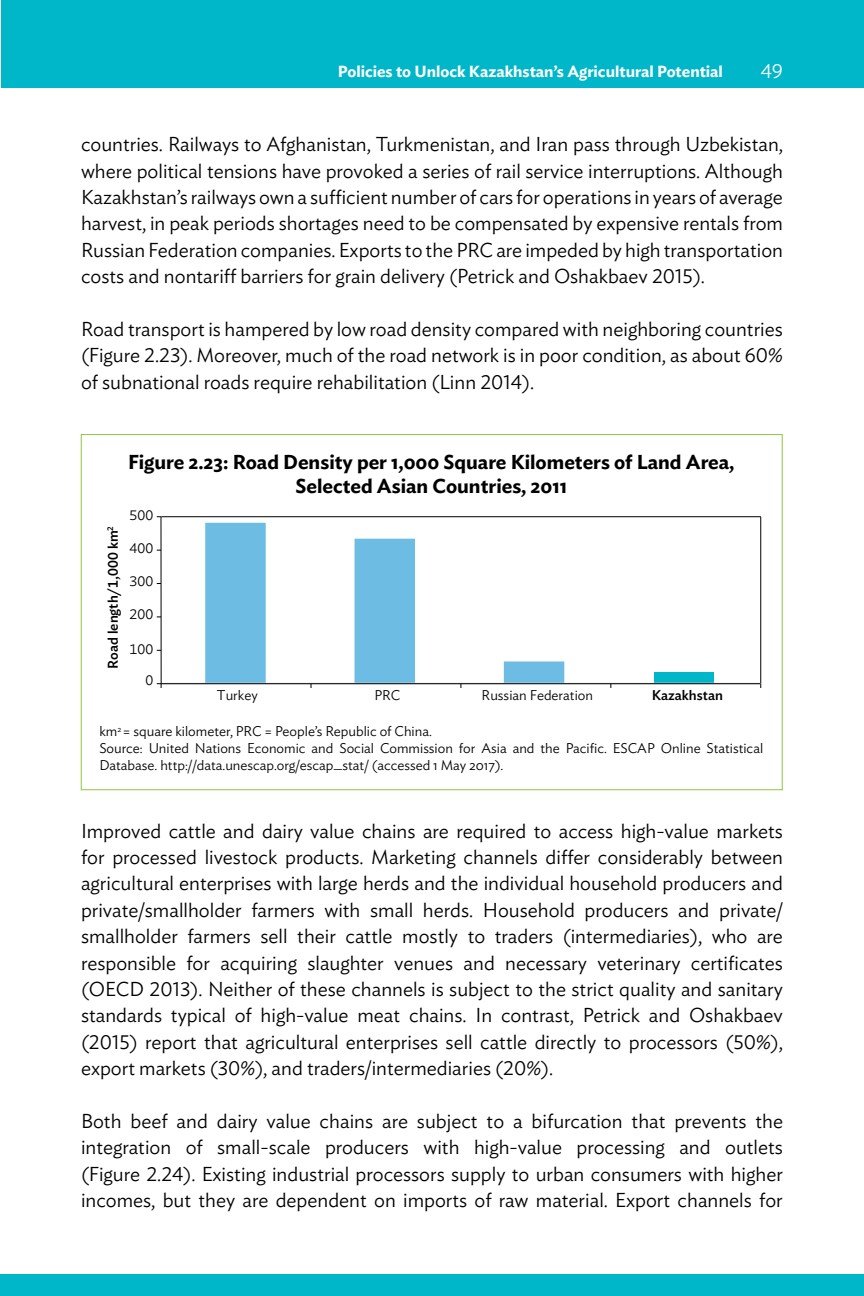
<style>
.page{position:relative;width:864px;height:1296px;background:#fff}
.page>*{position:absolute;margin:0;border:0;box-sizing:border-box;transform-origin:0 0}
.t1{font:300 20px/26.4px "Ideal Sans";color:#000;text-align:justify}
.t2{font:600 20px/24px "Ideal Sans";color:#000;text-align:center}
.t3{font:300 20px "Ideal Sans";color:#fff}
.t4{font:600 16px "Ideal Sans";color:#fff}
.t5{font:300 14px/16.8px "Ideal Sans";color:#000}
.t6{font:500 14px "Ideal Sans";color:#000}
</style>
<div class="page">
<div style="left:1px;top:0;width:863px;height:88px;background:#00b6c9"></div>
<div style="left:0;top:1275px;width:864px;height:21px;background:#00b6c9"></div>
<div style="left:654px;top:672px;width:60px;height:12px;background:#00b6c9"></div>
<svg style="left:205px;top:523px;width:359px;height:160px"></svg>
<hr style="left:161px;top:683px;width:599px;height:2px;background:#e2e3e4">
<hr style="left:161px;top:517px;width:1px;height:167px;background:#000">
<hr style="left:161px;top:683px;width:599px;height:1px;background:#000">
<hr style="left:760px;top:517px;width:1px;height:167px;background:#000">
<svg style="left:157px;top:683px;width:5px;height:5px"></svg>
<hr style="left:161px;top:516px;width:600px;height:1px;background:#000">
<p class="t4" style="left:338px;top:59px;width:387px">Policies to Unlock Kazakhstan’s Agricultural Potential</p>
<p class="t3" style="left:761px;top:56px;width:24px">49</p>
<p class="t1" style="left:81px;top:129px;width:704px">countries. Railways to Afghanistan, Turkmenistan, and Iran pass through Uzbekistan, where political tensions have provoked a series of rail service interruptions. Although Kazakhstan’s railways own a sufficient number of cars for operations in years of average harvest, in peak periods shortages need to be compensated by expensive rentals from Russian Federation companies. Exports to the PRC are impeded by high transportation costs and nontariff barriers for grain delivery (Petrick and Oshakbaev 2015).</p>
<p class="t1" style="left:81px;top:314px;width:703px">Road transport is hampered by low road density compared with neighboring countries (Figure 2.23). Moreover, much of the road network is in poor condition, as about 60% of subnational roads require rehabilitation (Linn 2014).</p>
<p class="t2" style="left:128px;top:448px;width:608px">Figure 2.23: Road Density per 1,000 Square Kilometers of Land Area,<br>Selected Asian Countries, 2011</p>
<p class="t6" style="left:102px;top:669px;width:144px;rotate:-90deg">Road length/1,000 km<sup>2</sup></p>
<p class="t5" style="left:130px;top:505px;width:25px">500</p>
<p class="t5" style="left:130px;top:539px;width:25px">400</p>
<p class="t5" style="left:130px;top:572px;width:25px">300</p>
<p class="t5" style="left:130px;top:605px;width:25px">200</p>
<p class="t5" style="left:130px;top:639px;width:25px">100</p>
<p class="t5" style="left:145px;top:671px;width:9px">0</p>
<p class="t5" style="left:217px;top:686px;width:42px">Turkey</p>
<p class="t5" style="left:374px;top:686px;width:27px">PRC</p>
<p class="t5" style="left:482px;top:686px;width:113px">Russian Federation</p>
<p class="t6" style="left:652px;top:685px;width:73px">Kazakhstan</p>
<p class="t5" style="left:99px;top:722px;width:665px">km<sup>2</sup> = square kilometer, PRC = People’s Republic of China.<br>Source: United Nations Economic and Social Commission for Asia and the Pacific. ESCAP Online Statistical<br>Database. http://data.unescap.org/escap_stat/ (accessed 1 May 2017).</p>
<p class="t1" style="left:81px;top:816px;width:704px">Improved cattle and dairy value chains are required to access high-value markets for processed livestock products. Marketing channels differ considerably between agricultural enterprises with large herds and the individual household producers and private/smallholder farmers with small herds. Household producers and private/ smallholder farmers sell their cattle mostly to traders (intermediaries), who are responsible for acquiring slaughter venues and necessary veterinary certificates (OECD 2013). Neither of these channels is subject to the strict quality and sanitary standards typical of high-value meat chains. In contrast, Petrick and Oshakbaev (2015) report that agricultural enterprises sell cattle directly to processors (50%), export markets (30%), and traders/intermediaries (20%).</p>
<p class="t1" style="left:81px;top:1106px;width:704px">Both beef and dairy value chains are subject to a bifurcation that prevents the integration of small-scale producers with high-value processing and outlets (Figure 2.24). Existing industrial processors supply to urban consumers with higher incomes, but they are dependent on imports of raw material. Export channels for</p>
</div>
